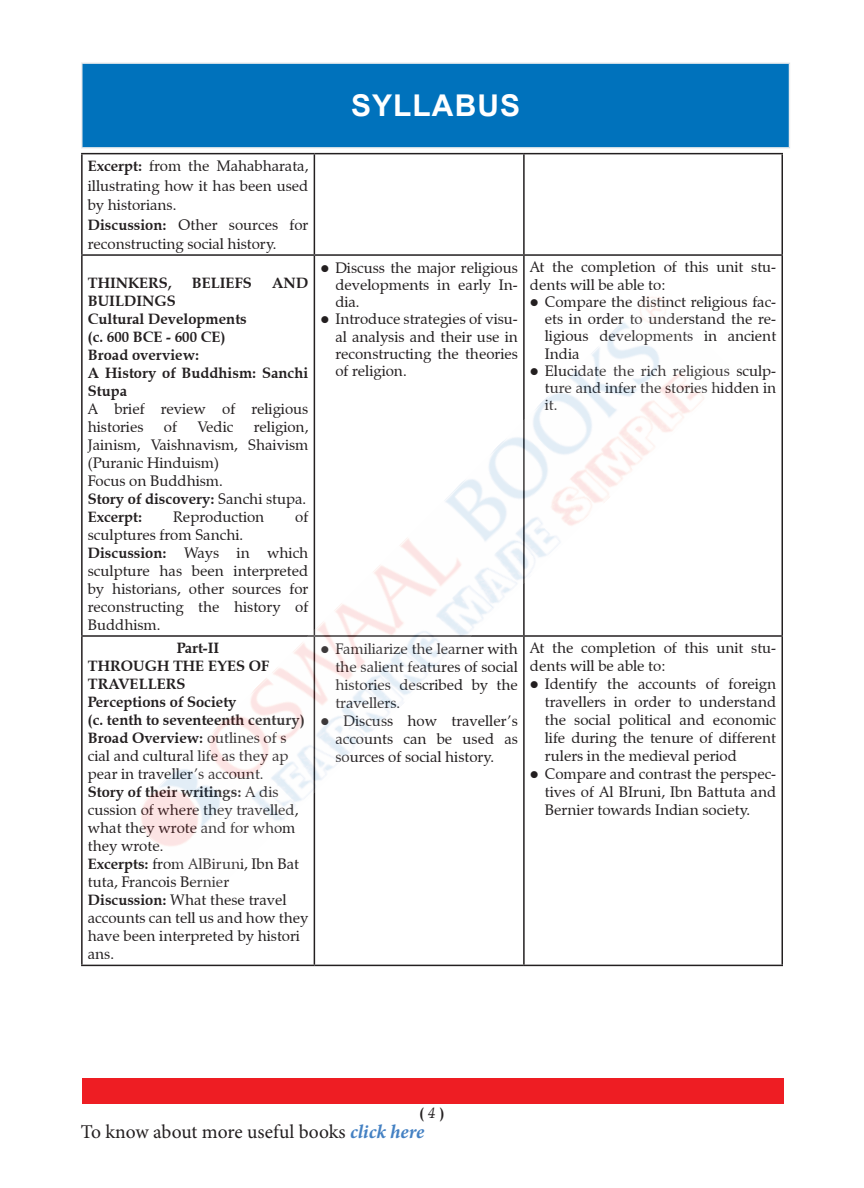
<style>
.page{position:relative;width:864px;height:1188px;background:#fff}
.page>*{position:absolute;margin:0;border:0;box-sizing:border-box;transform-origin:0 0}
.t1{font:700 30px "Arial";letter-spacing:.035em;color:#fff}
.t2{font:19.5px "Minion Pro";letter-spacing:-.005em;color:#231f20}
.t3{font:15px/18px "Zapf Calligraphic 801 BT";color:#231f20;text-align:justify}
.t4{font:700 15px/18px "Zapf Calligraphic 801 BT";color:#231f20}
.s1{font-weight:700}
.s2{font-weight:400}
.s3{font-weight:400;font-style:italic}
.s4{font-weight:700;font-style:italic;color:#4481c3}
</style>
<div class="page">
<div style="left:82px;top:1079px;width:701px;height:25px;background:#ee1d23"></div>
<div style="left:82px;top:63px;width:708px;height:85px;background:#0072bc"></div>
<hr style="left:81px;top:62px;width:709px;height:2px;background:#eeeeef">
<hr style="left:81px;top:64px;width:1px;height:83px;background:#eeeeef">
<hr style="left:789px;top:64px;width:1px;height:83px;background:#eeeeef">
<hr style="left:81px;top:147px;width:709px;height:2px;background:#eeeeef">
<hr style="left:524px;top:153px;width:259px;height:1px;background:#231f20">
<hr style="left:782px;top:154px;width:1px;height:100px;background:#231f20">
<hr style="left:314px;top:153px;width:210px;height:1px;background:#231f20">
<hr style="left:523px;top:154px;width:2px;height:100px;background:#231f20">
<hr style="left:81px;top:153px;width:233px;height:1px;background:#231f20">
<hr style="left:314px;top:154px;width:1px;height:100px;background:#231f20">
<hr style="left:81px;top:154px;width:2px;height:100px;background:#231f20">
<hr style="left:524px;top:254px;width:259px;height:2px;background:#231f20">
<hr style="left:782px;top:256px;width:1px;height:379px;background:#231f20">
<hr style="left:314px;top:254px;width:210px;height:2px;background:#231f20">
<hr style="left:523px;top:256px;width:2px;height:379px;background:#231f20">
<hr style="left:81px;top:254px;width:233px;height:2px;background:#231f20">
<hr style="left:314px;top:256px;width:1px;height:379px;background:#231f20">
<hr style="left:81px;top:256px;width:2px;height:379px;background:#231f20">
<hr style="left:524px;top:635px;width:259px;height:2px;background:#231f20">
<hr style="left:782px;top:637px;width:1px;height:328px;background:#231f20">
<hr style="left:523px;top:637px;width:2px;height:328px;background:#231f20">
<hr style="left:81px;top:635px;width:233px;height:2px;background:#231f20">
<hr style="left:314px;top:637px;width:1px;height:328px;background:#231f20">
<hr style="left:81px;top:637px;width:2px;height:328px;background:#231f20">
<hr style="left:524px;top:965px;width:259px;height:1px;background:#231f20">
<hr style="left:314px;top:965px;width:210px;height:1px;background:#231f20">
<hr style="left:81px;top:965px;width:233px;height:1px;background:#231f20">
<img style="left:130px;top:292px;width:604px;height:604px">
<p class="t1" style="left:351px;top:85px;width:171px">SYLLABUS</p>
<p class="t3" style="left:88px;top:156px;width:222px;line-height:19.5px"><span class="s1">Excerpt:</span> from the Mahabharata, illustrating how it has been used by historians.</p>
<p class="t3" style="left:88px;top:215px;width:222px;line-height:19.5px"><span class="s1">Discussion:</span> Other sources for reconstructing social history.</p>
<p class="t4" style="left:88px;top:274px;width:85px">THINKERS,</p>
<p class="t4" style="left:192px;top:274px;width:62px">BELIEFS</p>
<p class="t4" style="left:272px;top:274px;width:38px">AND</p>
<p class="t4" style="left:88px;top:292px;width:90px">BUILDINGS</p>
<p class="t4" style="left:88px;top:310px;width:160px">Cultural Developments</p>
<p class="t4" style="left:88px;top:328px;width:139px">(c. 600 BCE - 600 CE)</p>
<p class="t4" style="left:88px;top:346px;width:113px">Broad overview:</p>
<p class="t4" style="left:88px;top:364px;width:222px">A History of Buddhism: Sanchi<br>Stupa</p>
<p class="t3" style="left:88px;top:400px;width:222px">A brief review of religious histories</p>
<p class="t3" style="left:164px;top:418px;width:15px">of</p>
<p class="t3" style="left:198px;top:418px;width:37px">Vedic</p>
<p class="t3" style="left:88px;top:418px;width:222px;text-indent:166px">religion, Jainism, Vaishnavism, Shaivism (Puranic Hinduism)</p>
<p class="t3" style="left:88px;top:472px;width:136px">Focus on Buddhism.</p>
<p class="t4" style="left:88px;top:490px;width:220px">Story of discovery: <span class="s2">Sanchi stupa.</span></p>
<p class="t4" style="left:88px;top:508px;width:56px">Excerpt:</p>
<p class="t3" style="left:173px;top:508px;width:93px">Reproduction</p>
<p class="t3" style="left:295px;top:508px;width:15px">of</p>
<p class="t3" style="left:88px;top:526px;width:157px">sculptures from Sanchi.</p>
<p class="t3" style="left:88px;top:544px;width:222px"><span class="s1">Discussion:</span> Ways in which sculpture has been interpreted by historians, other sources for reconstructing the history of Buddhism.</p>
<p class="t4" style="left:177px;top:639px;width:44px">Part-II</p>
<p class="t4" style="left:88px;top:657px;width:183px">THROUGH THE EYES OF</p>
<p class="t4" style="left:88px;top:675px;width:99px">TRAVELLERS</p>
<p class="t4" style="left:88px;top:693px;width:150px">Perceptions of Society</p>
<p class="t4" style="left:88px;top:711px;width:218px">(c. tenth to seventeenth century)</p>
<p class="t4" style="left:88px;top:729px;width:200px">Broad Overview: <span class="s2">outlines of s</span></p>
<p class="t3" style="left:88px;top:747px;width:202px">cial and cultural life as they ap</p>
<p class="t3" style="left:88px;top:765px;width:177px">pear in traveller’s account.</p>
<p class="t4" style="left:88px;top:783px;width:192px">Story of their writings: <span class="s2">A dis</span></p>
<p class="t3" style="left:88px;top:801px;width:212px">cussion of where they travelled,</p>
<p class="t3" style="left:88px;top:819px;width:209px">what they wrote and for whom</p>
<p class="t3" style="left:88px;top:837px;width:77px">they wrote.</p>
<p class="t3" style="left:88px;top:855px;width:213px"><span class="s1">Excerpts:</span> from AlBiruni, Ibn Bat</p>
<p class="t3" style="left:88px;top:873px;width:143px">tuta, Francois Bernier</p>
<p class="t3" style="left:88px;top:891px;width:200px"><span class="s1">Discussion:</span> What these travel</p>
<p class="t3" style="left:88px;top:909px;width:222px">accounts can tell us and how they</p>
<p class="t3" style="left:88px;top:927px;width:214px">have been interpreted by histori</p>
<p class="t3" style="left:88px;top:945px;width:28px">ans.</p>
<p class="t3" style="left:335px;top:259px;width:184px;line-height:17.2px;text-indent:-15px">● Discuss the major religious developments in early In&shy;dia.</p>
<p class="t3" style="left:335px;top:311px;width:184px;line-height:17.2px;text-indent:-15px">● Introduce strategies of visu&shy;al analysis and their use in reconstructing the theories of religion.</p>
<p class="t3" style="left:530px;top:259px;width:248px;line-height:17.2px">At the completion of this unit stu&shy;dents will be able to:</p>
<p class="t3" style="left:545px;top:293px;width:233px;line-height:17.2px;text-indent:-15px">● Compare the distinct religious fac&shy;ets in order to understand the re&shy;ligious developments in ancient India</p>
<p class="t3" style="left:545px;top:362px;width:233px;line-height:17.2px;text-indent:-15px">● Elucidate the rich religious sculp&shy;ture and infer the stories hidden in it.</p>
<p class="t3" style="left:335px;top:639px;width:184px;text-indent:-15px">● Familiarize the learner with the salient features of social histories described by the travellers.</p>
<p class="t3" style="left:335px;top:711px;width:184px;text-indent:-15px">● Discuss how traveller’s accounts can be used as sources of social history.</p>
<p class="t3" style="left:530px;top:639px;width:248px">At the completion of this unit stu&shy;dents will be able to:</p>
<p class="t3" style="left:545px;top:675px;width:233px;text-indent:-15px">● Identify the accounts of foreign travellers in order to understand the social political and economic life during the tenure of different rulers in the medieval period</p>
<p class="t3" style="left:545px;top:765px;width:233px;text-indent:-15px">● Compare and contrast the perspec&shy;tives of Al BIruni, Ibn Battuta and Bernier towards Indian society.</p>
<p class="t4" style="left:420px;top:1104px;width:26px">( <span class="s3">4</span> )</p>
<h2 class="t2" style="left:81px;top:1119px;width:345px">To know about more useful books <span class="s4">click here</span></h2>
</div>
